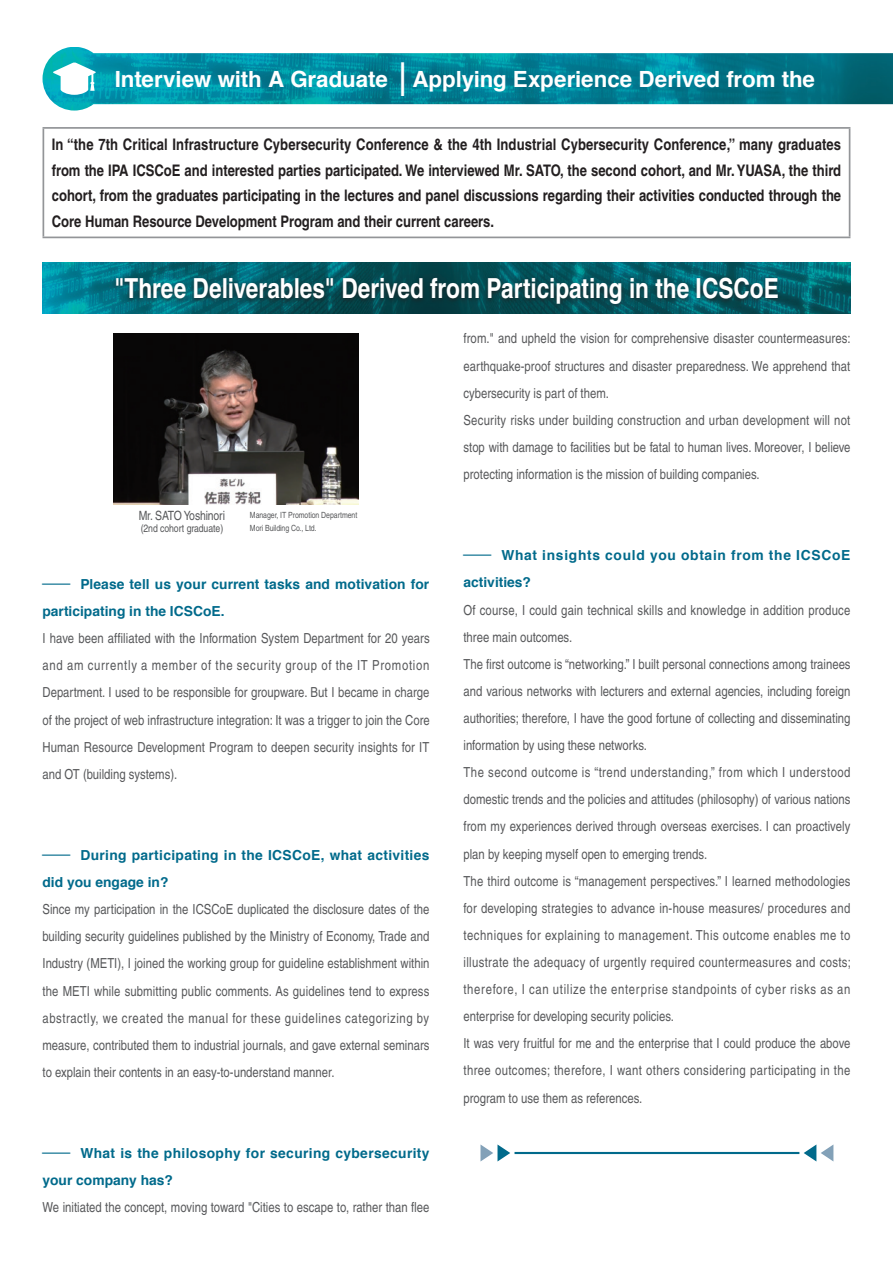
<style>
.page{position:relative;width:893px;height:1263px;background:#fff}
.page>*{position:absolute;margin:0;border:0;box-sizing:border-box;transform-origin:0 0}
.t1{font:700 condensed 27.6px "Helvetica";color:#fff}
.t2{font:700 22.35px "Helvetica";letter-spacing:-.005em;color:#fff}
.t3{font:700 condensed 15.9px/25.5px "Helvetica";letter-spacing:-.005em;color:#231f20;text-align:justify}
.t4{font:condensed 13.8px/27.2px "Helvetica";color:#57585a;text-align:justify}
.t5{font:700 13.8px/27.2px "Helvetica";letter-spacing:.025em;color:#016a8b}
.t6{font:700 13.8px/27.2px "Helvetica";letter-spacing:.005em;color:#016a8b}
.t7{font:700 13.8px/27.2px "Helvetica";letter-spacing:.05em;color:#016a8b}
.t8{font:condensed 12.75px "Helvetica";letter-spacing:-.01em;color:#57585a}
.t9{font:condensed 10.65px "Helvetica";letter-spacing:-.01em;color:#57585a}
.t10{font:condensed 8.55px/12.8px "Helvetica";letter-spacing:-.01em;color:#57585a}
.s1{font-size:46.95px}
.s2{font-weight:400}
</style>
<div class="page">
<img style="left:43px;top:262px;width:807px;height:51px">
<div style="left:112px;top:275px;width:670px;height:35px;background:#231f20;opacity:.75"></div>
<img style="left:43px;top:47px;width:850px;height:64px">
<svg style="left:53px;top:62px;width:43px;height:33px"></svg>
<img style="left:114px;top:333px;width:244px;height:172px">
<hr style="left:43px;top:127px;width:807px;height:2px;background:#939598">
<hr style="left:43px;top:129px;width:1px;height:108px;background:#939598">
<hr style="left:849px;top:129px;width:1px;height:108px;background:#939598">
<hr style="left:43px;top:237px;width:807px;height:1px;background:#939598">
<hr style="left:514px;top:1152px;width:285px;height:2px;background:#016a8b">
<svg style="left:480px;top:1144px;width:30px;height:17px"></svg>
<svg style="left:804px;top:1144px;width:29px;height:17px"></svg>
<h2 class="t2" style="left:115px;top:61px;width:702px">Interview with A Graduate <span class="s1">|</span> Applying Experience Derived from the</h2>
<p class="t3" style="left:52px;top:131px;width:791px">In “the 7th Critical Infrastructure Cybersecurity Conference &amp; the 4th Industrial Cybersecurity Conference,” many graduates from the IPA ICSCoE and interested parties participated. We interviewed Mr. SATO, the second cohort, and Mr. YUASA, the third cohort, from the graduates participating in the lectures and panel discussions regarding their activities conducted through the Core Human Resource Development Program and their current careers.</p>
<h1 class="t1" style="left:114px;top:271px;width:666px">"Three Deliverables" Derived from Participating in the ICSCoE</h1>
<p class="t8" style="left:139px;top:508px;width:88px">Mr. SATO Yoshinori</p>
<p class="t9" style="left:141px;top:522px;width:84px">(2nd cohort graduate)</p>
<p class="t10" style="left:250px;top:509px;width:109px">Manager, IT Promotion Department<br>Mori Building Co., Ltd.</p>
<p class="t6" style="left:43px;top:571px;width:388px"><span class="s2">─</span> Please tell us your current tasks and motivation for participating in the ICSCoE.</p>
<p class="t4" style="left:43px;top:625px;width:389px">I have been affiliated with the Information System Department for 20 years and am currently a member of the security group of the IT Promotion Department. I used to be responsible for groupware. But I became in charge of the project of web infrastructure integration: It was a trigger to join the Core Human Resource Development Program to deepen security insights for IT and OT (building systems).</p>
<p class="t5" style="left:43px;top:842px;width:388px"><span class="s2">─</span> During participating in the ICSCoE, what activities did you engage in?</p>
<p class="t4" style="left:43px;top:896px;width:389px">Since my participation in the ICSCoE duplicated the disclosure dates of the building security guidelines published by the Ministry of Economy, Trade and Industry (METI), I joined the working group for guideline establishment within the METI while submitting public comments. As guidelines tend to express abstractly, we created the manual for these guidelines categorizing by measure, contributed them to industrial journals, and gave external seminars to explain their contents in an easy-to-understand manner.</p>
<p class="t5" style="left:43px;top:1140px;width:389px"><span class="s2">─</span> What is the philosophy for securing cybersecurity your company has?</p>
<p class="t4" style="left:43px;top:1194px;width:389px">We initiated the concept, moving toward "Cities to escape to, rather than flee</p>
<p class="t4" style="left:463px;top:325px;width:389px;text-align:left">from." and upheld the vision for comprehensive disaster countermeasures: earthquake-proof structures and disaster preparedness. We apprehend that cybersecurity is part of them.<br>Security risks under building construction and urban development will not stop with damage to facilities but be fatal to human lives. Moreover, I believe protecting information is the mission of building companies.</p>
<p class="t7" style="left:463px;top:542px;width:388px"><span class="s2">─</span> What insights could you obtain from the ICSCoE activities?</p>
<p class="t4" style="left:463px;top:596px;width:389px;text-align:left">Of course, I could gain technical skills and knowledge in addition produce three main outcomes.<br>The first outcome is “networking.” I built personal connections among trainees and various networks with lecturers and external agencies, including foreign authorities; therefore, I have the good fortune of collecting and disseminating information by using these networks.<br>The second outcome is “trend understanding,” from which I understood domestic trends and the policies and attitudes (philosophy) of various nations from my experiences derived through overseas exercises. I can proactively plan by keeping myself open to emerging trends.<br>The third outcome is “management perspectives.” I learned methodologies for developing strategies to advance in-house measures/ procedures and techniques for explaining to management. This outcome enables me to illustrate the adequacy of urgently required countermeasures and costs; therefore, I can utilize the enterprise standpoints of cyber risks as an enterprise for developing security policies.<br>It was very fruitful for me and the enterprise that I could produce the above three outcomes; therefore, I want others considering participating in the program to use them as references.</p>
</div>
